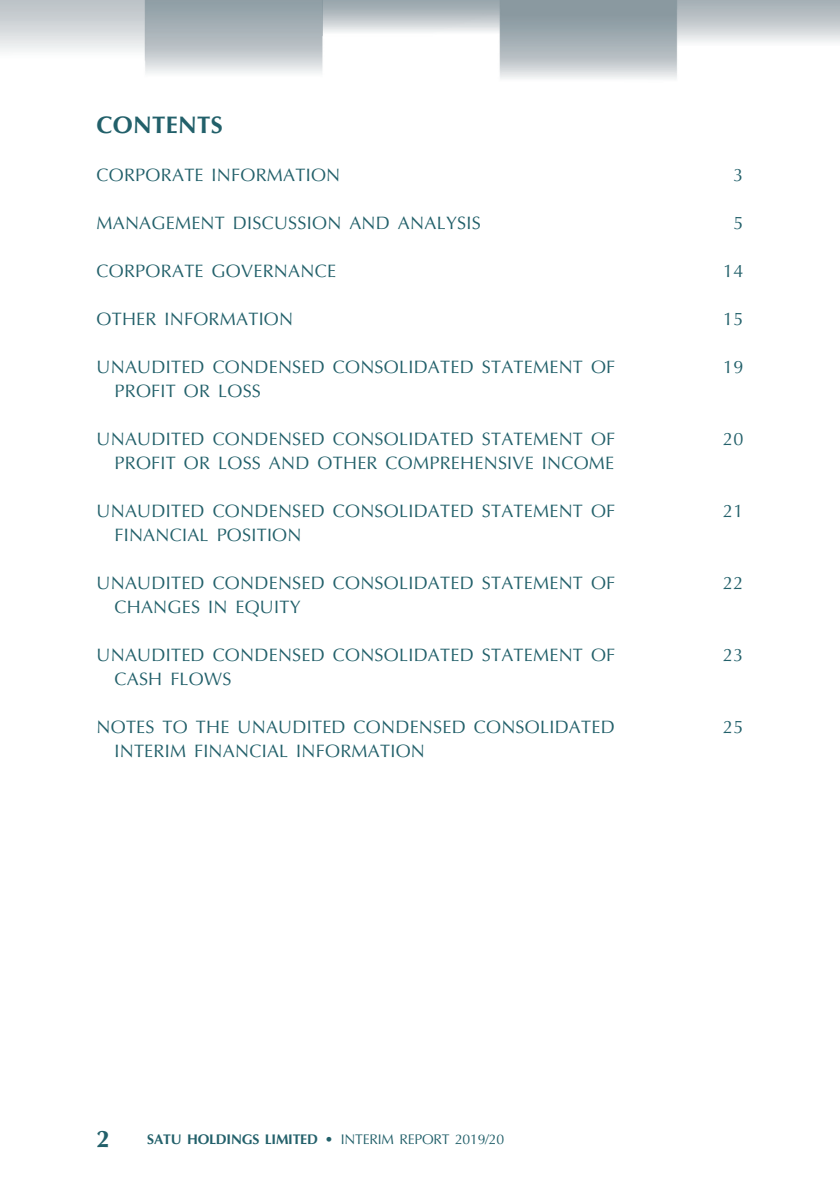
<style>
.page{position:relative;width:840px;height:1191px;background:#fff}
.page>*{position:absolute;margin:0;border:0;box-sizing:border-box;transform-origin:0 0}
.t1{font:700 24px "Optima LT Std";letter-spacing:.015em;color:#22606a}
._15_Table_Stub{font:18px/24px "Optima LT Std";letter-spacing:.015em;color:#22606a}
._01_Body_Text{font:18px "Optima LT Std";letter-spacing:.015em;color:#22606a}
.t2{font:700 14px "Optima LT Std";letter-spacing:-.015em;color:#22606a}
.s1{font-weight:400}
</style>
<div class="page">
<img style="left:0;top:0;width:840px;height:79px">
<p class="t1" style="left:96px;top:110px;width:128px">CONTENTS</p>
<p class="_15_Table_Stub" style="left:96px;top:163px;width:245px">CORPORATE INFORMATION</p>
<p class="_01_Body_Text" style="left:733px;top:164px;width:12px">3</p>
<p class="_15_Table_Stub" style="left:96px;top:211px;width:385px">MANAGEMENT DISCUSSION AND ANALYSIS</p>
<p class="_01_Body_Text" style="left:733px;top:212px;width:12px">5</p>
<p class="_15_Table_Stub" style="left:96px;top:259px;width:241px">CORPORATE GOVERNANCE</p>
<p class="_01_Body_Text" style="left:722px;top:260px;width:22px">14</p>
<p class="_15_Table_Stub" style="left:96px;top:307px;width:198px">OTHER INFORMATION</p>
<p class="_01_Body_Text" style="left:722px;top:308px;width:22px">15</p>
<p class="_15_Table_Stub" style="left:114px;top:355px;width:502px;text-indent:-18px">UNAUDITED CONDENSED CONSOLIDATED STATEMENT OF<br>PROFIT OR LOSS</p>
<p class="_01_Body_Text" style="left:722px;top:356px;width:22px">19</p>
<p class="_15_Table_Stub" style="left:96px;top:427px;width:520px;text-align:right">UNAUDITED CONDENSED CONSOLIDATED STATEMENT OF<br>PROFIT OR LOSS AND OTHER COMPREHENSIVE INCOME</p>
<p class="_01_Body_Text" style="left:722px;top:428px;width:22px">20</p>
<p class="_15_Table_Stub" style="left:114px;top:499px;width:502px;text-indent:-18px">UNAUDITED CONDENSED CONSOLIDATED STATEMENT OF<br>FINANCIAL POSITION</p>
<p class="_01_Body_Text" style="left:722px;top:500px;width:22px">21</p>
<p class="_15_Table_Stub" style="left:114px;top:571px;width:502px;text-indent:-18px">UNAUDITED CONDENSED CONSOLIDATED STATEMENT OF<br>CHANGES IN EQUITY</p>
<p class="_01_Body_Text" style="left:722px;top:572px;width:22px">22</p>
<p class="_15_Table_Stub" style="left:114px;top:643px;width:502px;text-indent:-18px">UNAUDITED CONDENSED CONSOLIDATED STATEMENT OF<br>CASH FLOWS</p>
<p class="_01_Body_Text" style="left:722px;top:644px;width:22px">23</p>
<p class="_15_Table_Stub" style="left:114px;top:715px;width:501px;text-indent:-18px">NOTES TO THE UNAUDITED CONDENSED CONSOLIDATED<br>INTERIM FINANCIAL INFORMATION</p>
<p class="_01_Body_Text" style="left:722px;top:716px;width:22px">25</p>
<h1 class="t1" style="left:96px;top:1125px;width:15px">2</h1>
<p class="t2" style="left:147px;top:1130px;width:358px">SATU HOLDINGS LIMITED • <span class="s1">INTERIM REPORT 2019/20</span></p>
</div>
